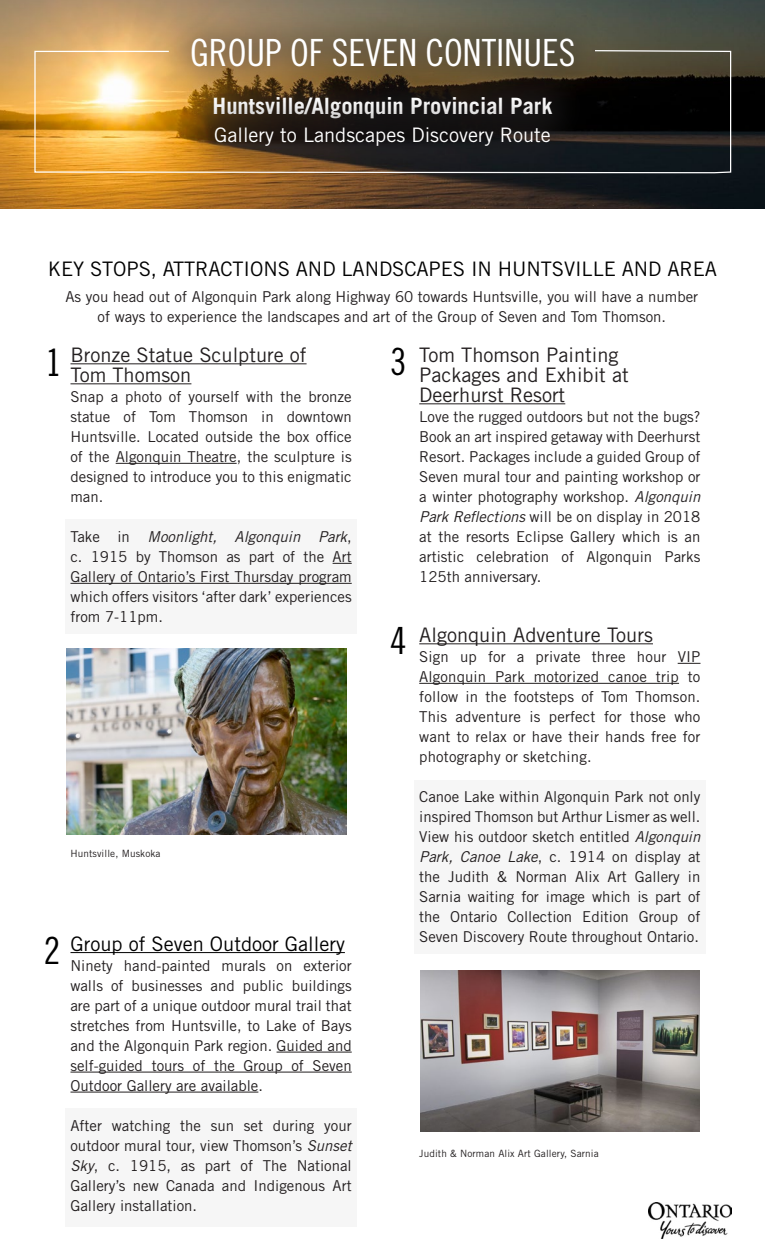
<style>
.page{position:relative;width:765px;height:1260px;background:#fff}
.page>*{position:absolute;margin:0;border:0;box-sizing:border-box;transform-origin:0 0}
.t1{font:37.5px "Trade Gothic LT Std Cn 18";color:#fff}
.road_trip_callouts_r{font:37.5px "Trade Gothic LT Std Cn 18";color:#000}
.t2{font:700 22.5px "Trade Gothic LT Std";color:#fff}
.t3{font:20px/20px "Trade Gothic LT Std";color:#231f20}
.t4{font:20px "Trade Gothic LT Std";letter-spacing:-.005em;color:#000}
.t5{font:20px "Trade Gothic LT Std";color:#fff}
.t6{font:15px/20px "Trade Gothic LT Std";color:#231f20;text-align:justify}
.t7{font:10px "Trade Gothic LT Std";letter-spacing:.01em;color:#231f20}
.s1{font-style:italic}
</style>
<div class="page">
<img style="left:649px;top:1203px;width:82px;height:36px">
<hr style="left:70px;top:363px;width:237px;height:1px;background:#231f20">
<hr style="left:70px;top:383px;width:121px;height:1px;background:#231f20">
<hr style="left:116px;top:463px;width:121px;height:1px;background:#231f20">
<hr style="left:70px;top:952px;width:275px;height:1px;background:#000">
<hr style="left:277px;top:1052px;width:75px;height:1px;background:#231f20">
<hr style="left:70px;top:1072px;width:282px;height:1px;background:#231f20">
<hr style="left:70px;top:1092px;width:188px;height:1px;background:#231f20">
<hr style="left:419px;top:403px;width:146px;height:1px;background:#231f20">
<hr style="left:419px;top:643px;width:234px;height:1px;background:#231f20">
<svg style="left:678px;top:663px;width:22px;height:1px"></svg>
<hr style="left:419px;top:683px;width:260px;height:1px;background:#231f20">
<img style="left:420px;top:970px;width:280px;height:161px">
<img style="left:66px;top:649px;width:280px;height:186px">
<img style="left:0;top:0;width:765px;height:209px">
<svg style="left:34px;top:49px;width:698px;height:125px;background:#896f40"></svg>
<div style="left:180px;top:91px;width:405px;height:90px;background:#231f20;opacity:.75"></div>
<div style="left:160px;top:7px;width:445px;height:91px;background:#2d2a2b;opacity:.38"></div>
<div style="left:65px;top:519px;width:292px;height:115px;background:#f6f6f6"></div>
<div style="left:414px;top:781px;width:292px;height:173px;background:#f6f6f6"></div>
<div style="left:65px;top:1108px;width:292px;height:118px;background:#f6f6f6"></div>
<p class="t1" style="left:190px;top:30px;width:387px">GROUP OF SEVEN CONTINUES</p>
<p class="t2" style="left:213px;top:92px;width:342px">Huntsville/Algonquin Provincial Park</p>
<p class="t5" style="left:214px;top:123px;width:338px">Gallery to Landscapes Discovery Route</p>
<p class="t4" style="left:48px;top:257px;width:671px">KEY STOPS, ATTRACTIONS AND LANDSCAPES IN HUNTSVILLE AND AREA</p>
<p class="t6" style="left:65px;top:286px;width:634px;text-align:center">As you head out of Algonquin Park along Highway 60 towards Huntsville, you will have a number of ways to experience the landscapes and art of the Group of Seven and Tom Thomson.</p>
<p class="road_trip_callouts_r" style="left:45px;top:340px;width:18px">1</p>
<p class="t3" style="left:70px;top:344px;width:238px">Bronze Statue Sculpture of<br>Tom Thomson</p>
<p class="t6" style="left:70px;top:386px;width:283px">Snap a photo of yourself with the bronze statue of Tom Thomson in downtown Huntsville. Located outside the box office of the Algonquin Theatre , the sculpture is designed to introduce you to this enigmatic man.</p>
<p class="t6" style="left:70px;top:526px;width:283px">Take in <span class="s1">Moonlight, Algonquin Park</span>, c. 1915 by Thomson as part of the Art Gallery of Ontario’s First Thursday program which offers visitors ‘after dark’ experiences from 7-11pm.</p>
<p class="t7" style="left:70px;top:847px;width:92px">Huntsville, Muskoka</p>
<p class="road_trip_callouts_r" style="left:44px;top:928px;width:18px">2</p>
<p class="t4" style="left:70px;top:931px;width:276px">Group of Seven Outdoor Gallery</p>
<p class="t6" style="left:70px;top:955px;width:283px">Ninety hand-painted murals on exterior walls of businesses and public buildings are part of a unique outdoor mural trail that stretches from Huntsville, to Lake of Bays and the Algonquin Park region. Guided and self-guided tours of the Group of Seven Outdoor Gallery are available.</p>
<p class="t6" style="left:70px;top:1115px;width:283px">After watching the sun set during your outdoor mural tour, view Thomson’s <span class="s1">Sunset Sky</span>, c. 1915, as part of The National Gallery’s new Canada and Indigenous Art Gallery installation.</p>
<p class="road_trip_callouts_r" style="left:390px;top:339px;width:18px">3</p>
<p class="t3" style="left:419px;top:344px;width:211px">Tom Thomson Painting<br>Packages and Exhibit at<br>Deerhurst Resort</p>
<p class="t6" style="left:419px;top:406px;width:283px">Love the rugged outdoors but not the bugs?<br>Book an art inspired getaway with Deerhurst Resort. Packages include a guided Group of Seven mural tour and painting workshop or a winter photography workshop. <span class="s1">Algonquin Park Reflections</span> will be on display in 2018 at the resorts Eclipse Gallery which is an artistic celebration of Algonquin Parks 125th anniversary.</p>
<p class="road_trip_callouts_r" style="left:390px;top:619px;width:18px">4</p>
<p class="t3" style="left:419px;top:624px;width:235px">Algonquin Adventure Tours</p>
<p class="t6" style="left:419px;top:646px;width:283px">Sign up for a private three hour VIP Algonquin Park motorized canoe trip to follow in the footsteps of Tom Thomson.<br>This adventure is perfect for those who want to relax or have their hands free for photography or sketching.</p>
<p class="t6" style="left:419px;top:786px;width:283px">Canoe Lake within Algonquin Park not only inspired Thomson but Arthur Lismer as well.<br>View his outdoor sketch entitled <span class="s1">Algonquin Park, Canoe Lake</span>, c. 1914 on display at the Judith &amp; Norman Alix Art Gallery in Sarnia waiting for image which is part of the Ontario Collection Edition Group of Seven Discovery Route throughout Ontario.</p>
<p class="t7" style="left:419px;top:1147px;width:181px">Judith &amp; Norman Alix Art Gallery, Sarnia</p>
</div>
